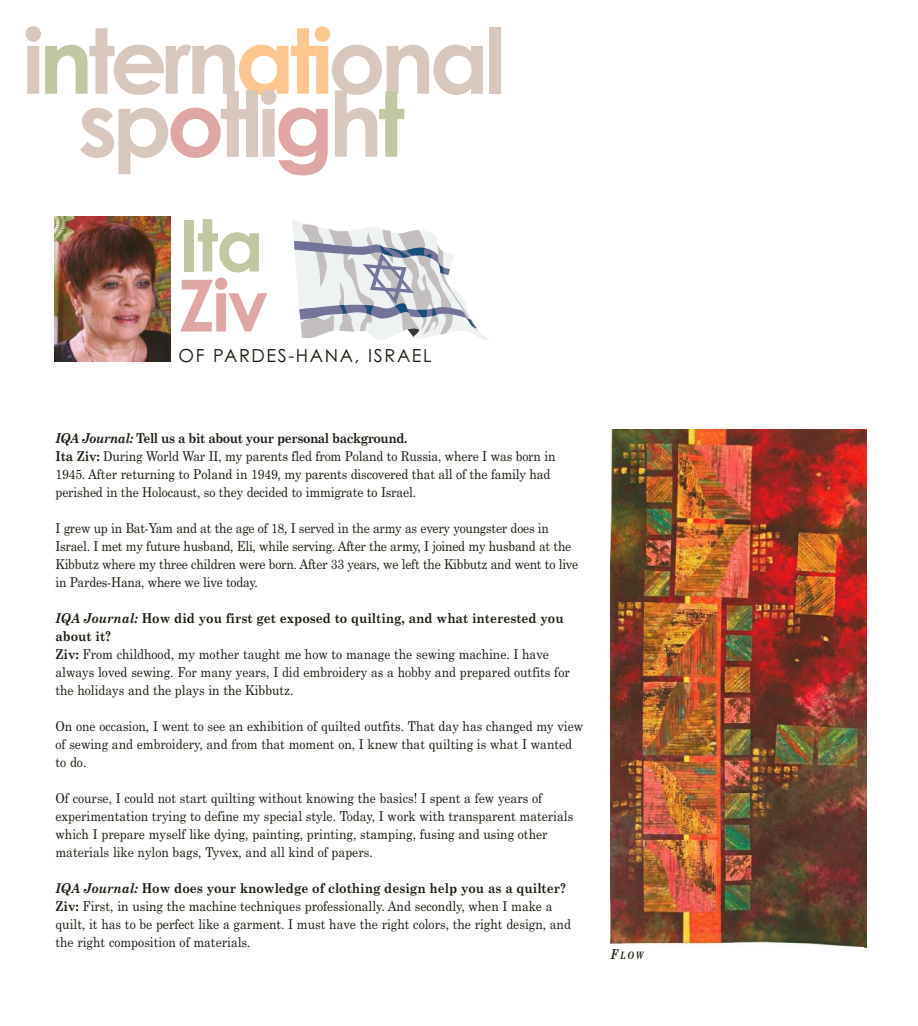
<style>
.page{position:relative;width:918px;height:1026px;background:#fff}
.page>*{position:absolute;margin:0;border:0;box-sizing:border-box;transform-origin:0 0}
.t1{font:700 90px "Century Gothic";letter-spacing:-.055em;color:#d7c7bd}
.t2{font:700 72px "Century Gothic";color:#c0c7a2}
.t3{font:700 72px "Century Gothic";color:#e0a6a6}
.t4{font:18px "Century Gothic";letter-spacing:.09em;color:#1d1a10}
.t5{font:13.5px/18px "Century Schoolbook";color:#1d1a10;scale:.9 1}
.t6{font:13.5px/18px "Century Schoolbook";letter-spacing:-.02em;color:#1d1a10;scale:.9 1}
.t7{font:italic 700 10.2px "Century Schoolbook";color:#1d1a10;scale:.78 1}
.s1{color:#c0c7a2}
.s2{color:#fdc68e}
.s3{color:#e0a6a6}
.s4{font-weight:700;font-style:italic}
.s5{font-weight:700}
.s6{font-size:13.5px}
</style>
<div class="page">
<img style="left:54px;top:217px;width:116px;height:144px">
<img style="left:611px;top:429px;width:255px;height:518px">
<svg style="left:292px;top:219px;width:198px;height:121px"></svg>
<h1 class="t1" style="left:22px;top:10px;width:485px">i<span class="s1">n</span>tern<span class="s2">ati</span>onal</h1>
<h1 class="t1" style="left:78px;top:73px;width:328px">sp<span class="s3">o</span>tli<span class="s3">g</span>h<span class="s1">t</span></h1>
<h2 class="t2" style="left:179px;top:205px;width:87px">Ita</h2>
<h2 class="t3" style="left:179px;top:265px;width:91px">Ziv</h2>
<h3 class="t4" style="left:179px;top:345px;width:255px">OF PARDES-HANA, ISRAEL</h3>
<p class="t5" style="left:55px;top:430px;width:557px"><span class="s4">IQA Journal:</span> <span class="s5">Tell us a bit about your personal background.<br>Ita Ziv:</span> During World War II, my parents fled from Poland to Russia, where I was born in 1945. After returning to Poland in 1949, my parents discovered that all of the family had perished in the Holocaust, so they decided to immigrate to Israel.</p>
<p class="t6" style="left:55px;top:520px;width:582px">I grew up in Bat-Yam and at the age of 18, I served in the army as every youngster does in Israel. I met my future husband, Eli, while serving. After the army, I joined my husband at the Kibbutz where my three children were born. After 33 years, we left the Kibbutz and went to live in Pardes-Hana, where we live today.</p>
<p class="t5" style="left:56px;top:610px;width:573px"><span class="s4">IQA Journal:</span> <span class="s5">How did you first get exposed to quilting, and what interested you about it?<br>Ziv:</span> From childhood, my mother taught me how to manage the sewing machine. I have always loved sewing. For many years, I did embroidery as a hobby and prepared outfits for the holidays and the plays in the Kibbutz.</p>
<p class="t5" style="left:56px;top:718px;width:588px">On one occasion, I went to see an exhibition of quilted outfits. That day has changed my view of sewing and embroidery, and from that moment on, I knew that quilting is what I wanted to do.</p>
<p class="t5" style="left:56px;top:790px;width:577px">Of course, I could not start quilting without knowing the basics! I spent a few years of experimentation trying to define my special style. Today, I work with transparent materials which I prepare myself like dying, painting, printing, stamping, fusing and using other materials like nylon bags, Tyvex, and all kind of papers.</p>
<p class="t5" style="left:55px;top:880px;width:574px"><span class="s4">IQA Journal:</span> <span class="s5">How does your knowledge of clothing design help you as a quilter?<br>Ziv:</span> First, in using the machine techniques professionally. And secondly, when I make a quilt, it has to be perfect like a garment. I must have the right colors, the right design, and the right composition of materials.</p>
<p class="t7" style="left:611px;top:951px;width:43px"><span class="s6">F</span>LOW</p>
</div>
